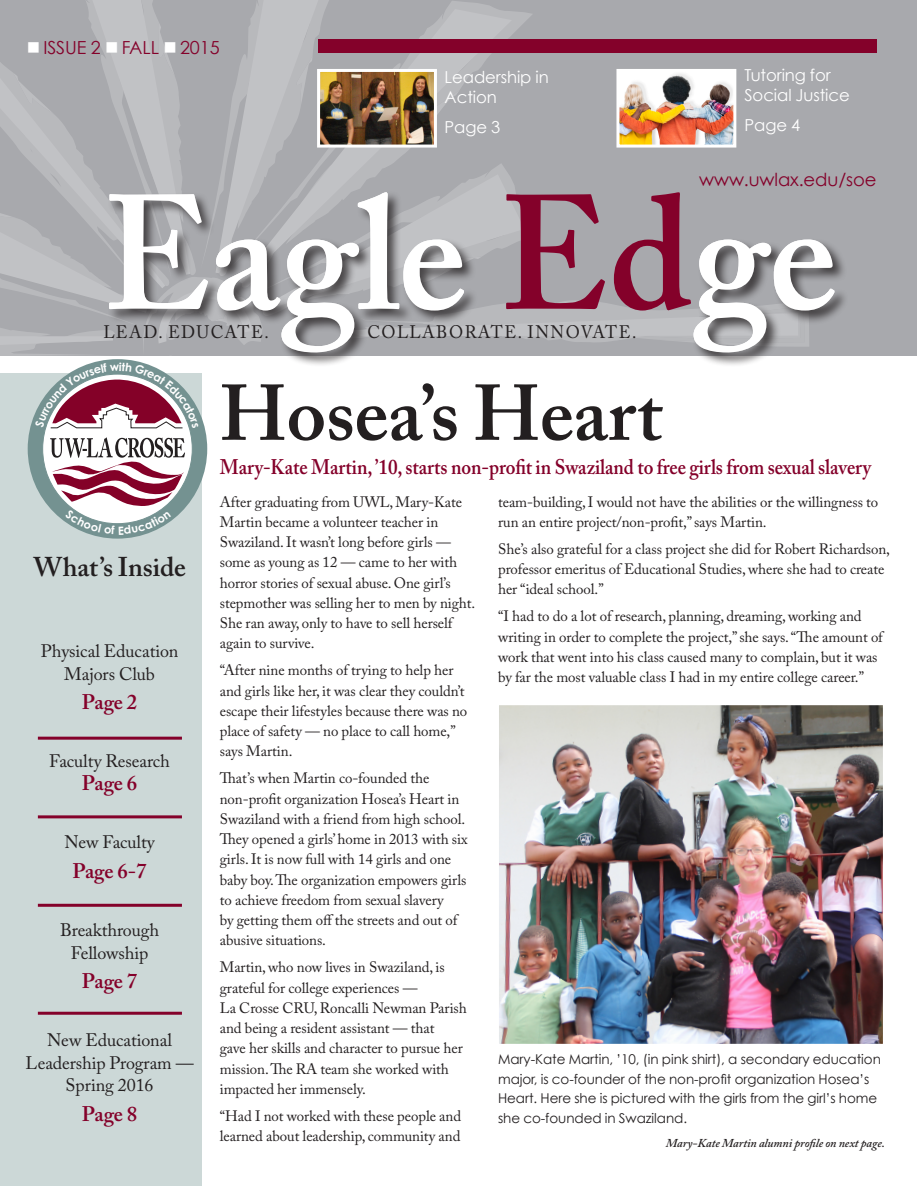
<style>
.page{position:relative;width:917px;height:1186px;background:#fff}
.page>*{position:absolute;margin:0;border:0;box-sizing:border-box;transform-origin:0 0}
.t1{font:600 78px "Adobe Caslon Pro";letter-spacing:-.005em;color:#231f20}
.t2{font:600 27px "Adobe Caslon Pro";letter-spacing:-.005em;color:#231f20}
.t3{font:600 21px "Adobe Caslon Pro";letter-spacing:-.005em;color:#84012a;scale:.91 1}
.t4{font:600 21px "Adobe Caslon Pro";letter-spacing:-.005em;color:#84012a}
.t5{font:18px/22.5px "Adobe Caslon Pro";letter-spacing:-.005em;color:#231f20;text-align:center}
.t6{font:18px "Century Gothic";letter-spacing:-.005em;color:#84012a}
.t7{font:18px "Adobe Caslon Pro";letter-spacing:.09em;color:#231f20;scale:.95 1}
.t8{font:16.5px/19.8px "Century Gothic";letter-spacing:-.005em;color:#fff}
.t9{font:15px/20.2px "Adobe Caslon Pro";letter-spacing:-.005em;color:#231f20}
.t10{font:13.5px/19.5px "Century Gothic";letter-spacing:-.005em;color:#231f20}
.t11{font:italic 600 12px "Adobe Caslon Pro";letter-spacing:-.005em;color:#231f20}
.s1{color:#fff}
</style>
<div class="page">
<div style="left:0;top:373px;width:202px;height:813px;background:#ccd8d7"></div>
<div style="left:0;top:0;width:917px;height:356px;background:#a8a9ad"></div>
<div style="left:318px;top:40px;width:558px;height:13px;background:#84012a"></div>
<div style="left:28px;top:359px;width:179px;height:180px;background:#749291;border-radius:50%"></div>
<hr style="left:38px;top:737px;width:144px;height:3px;background:#84012a">
<hr style="left:38px;top:815px;width:144px;height:3px;background:#84012a">
<div style="left:692px;top:238px;width:156px;height:129px;background:#231f20;opacity:.75"></div>
<div style="left:108px;top:191px;width:370px;height:176px;background:#231f20;opacity:.75"></div>
<hr style="left:38px;top:904px;width:144px;height:3px;background:#84012a">
<hr style="left:38px;top:1012px;width:144px;height:3px;background:#84012a">
<img style="left:499px;top:706px;width:383px;height:337px">
<svg style="left:0;top:0;width:835px;height:356px"></svg>
<svg style="left:35px;top:362px;width:164px;height:172px"></svg>
<p class="t6" style="left:27px;top:36px;width:194px"><span class="s1">■</span> ISSUE 2 <span class="s1">■</span> FALL <span class="s1">■</span> 2015</p>
<p class="t8" style="left:444px;top:67px;width:106px">Leadership in<br>Action</p>
<p class="t8" style="left:444px;top:117px;width:57px">Page 3</p>
<p class="t7" style="left:103px;top:321px;width:175px">LEAD. EDUCATE.</p>
<p class="t7" style="left:367px;top:321px;width:284px">COLLABORATE. INNOVATE.</p>
<p class="t8" style="left:744px;top:65px;width:107px">Tutoring for<br>Social Justice</p>
<p class="t8" style="left:744px;top:115px;width:57px">Page 4</p>
<p class="t6" style="left:699px;top:168px;width:179px">www.uwlax.edu/soe</p>
<p class="t2" style="left:33px;top:551px;width:154px">What’s Inside</p>
<p class="t5" style="left:41px;top:640px;width:139px">Physical Education<br>Majors Club</p>
<p class="t4" style="left:82px;top:689px;width:57px">Page 2</p>
<p class="t5" style="left:49px;top:750px;width:122px">Faculty Research</p>
<p class="t4" style="left:82px;top:770px;width:57px">Page 6</p>
<p class="t5" style="left:64px;top:831px;width:92px">New Faculty</p>
<p class="t4" style="left:73px;top:858px;width:76px">Page 6-7</p>
<p class="t5" style="left:60px;top:919px;width:101px">Breakthrough<br>Fellowship</p>
<p class="t4" style="left:82px;top:968px;width:57px">Page 7</p>
<p class="t5" style="left:26px;top:1029px;width:170px">New Educational<br>Leadership Program —<br>Spring 2016</p>
<p class="t4" style="left:82px;top:1101px;width:57px">Page 8</p>
<p class="t1" style="left:220px;top:367px;width:444px">Hosea’s Heart</p>
<p class="t3" style="left:220px;top:455px;width:717px">Mary-Kate Martin, ’10, starts non-profit in Swaziland to free girls from sexual slavery</p>
<p class="t9" style="left:220px;top:491px;width:257px">After graduating from UWL, Mary-Kate Martin became a volunteer teacher in Swaziland. It wasn’t long before girls — some as young as 12 — came to her with horror stories of sexual abuse. One girl’s stepmother was selling her to men by night.<br>She ran away, only to have to sell herself again to survive.</p>
<p class="t9" style="left:220px;top:660px;width:249px">“After nine months of trying to help her and girls like her, it was clear they couldn’t escape their lifestyles because there was no place of safety — no place to call home,” says Martin.</p>
<p class="t9" style="left:220px;top:768px;width:249px">That’s when Martin co-founded the non-profit organization Hosea’s Heart in Swaziland with a friend from high school.<br>They opened a girls’ home in 2013 with six girls. It is now full with 14 girls and one baby boy. The organization empowers girls to achieve freedom from sexual slavery<br>by getting them off the streets and out of abusive situations.</p>
<p class="t9" style="left:220px;top:957px;width:248px">Martin, who now lives in Swaziland, is grateful for college experiences —<br>La Crosse CRU, Roncalli Newman Parish and being a resident assistant — that<br>gave her skills and character to pursue her mission. The RA team she worked with impacted her immensely.</p>
<p class="t9" style="left:220px;top:1105px;width:243px">“Had I not worked with these people and learned about leadership, community and</p>
<p class="t9" style="left:498px;top:491px;width:381px">team-building, I would not have the abilities or the willingness to run an entire project/non-profit,” says Martin.</p>
<p class="t9" style="left:498px;top:538px;width:393px">She’s also grateful for a class project she did for Robert Richardson, professor emeritus of Educational Studies, where she had to create her “ideal school.”</p>
<p class="t9" style="left:498px;top:606px;width:386px">“I had to do a lot of research, planning, dreaming, working and writing in order to complete the project,” she says. “The amount of work that went into his class caused many to complain, but it was by far the most valuable class I had in my entire college career.”</p>
<p class="t10" style="left:498px;top:1049px;width:384px">Mary-Kate Martin, ’10, (in pink shirt), a secondary education major, is co-founder of the non-profit organization Hosea’s Heart. Here she is pictured with the girls from the girl’s home she co-founded in Swaziland.</p>
<p class="t11" style="left:665px;top:1136px;width:220px">Mary-Kate Martin alumni profile on next page.</p>
</div>
